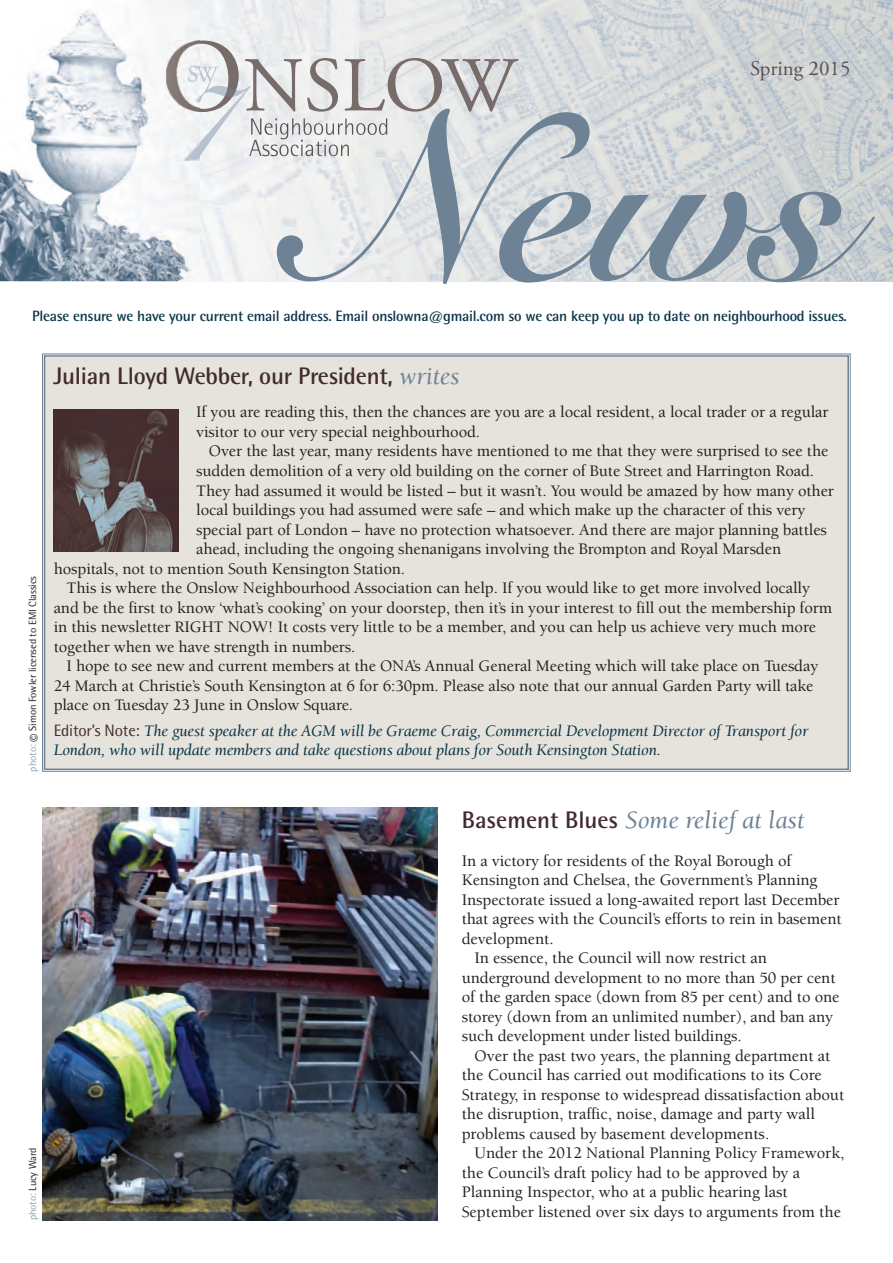
<style>
.page{position:relative;width:893px;height:1263px;background:#fff}
.page>*{position:absolute;margin:0;border:0;box-sizing:border-box;transform-origin:0 0}
.t1{font:235.8px "Snell Roundhand Bold Script";color:#6d8294}
.t2{font:italic 25.5px "Berkeley";color:#6d8294}
.t3{font:700 24px "Rotis Semi Sans";letter-spacing:-.01em;color:#422b2e}
.t4{font:21px "Adobe Garamond Pro";color:#5d514e}
.t5{font:500 16.5px/19.5px "Berkeley";letter-spacing:-.005em;color:#231f20}
.t6{font:italic 16.5px/19.5px "Berkeley";letter-spacing:-.01em;color:#0a3449}
.t7{font:700 15px "Rotis Semi Sans";letter-spacing:-.015em;color:#0a3449}
.t8{font:10.5px "Rotis Semi Sans";letter-spacing:-.005em;color:#231f20}
.s1{color:#8ba5bb}
.s2{font-size:16.5px}
.s3{font-family:"Berkeley";font-weight:400;font-style:italic;font-size:25.5px;color:#6d8294}
.s4{font-family:"Rotis Semi Sans";font-style:normal;color:#422b2e}
.s5{font-family:"Rotis Semi Sans";font-weight:700;font-style:normal;font-size:24px;color:#422b2e}
</style>
<div class="page">
<div style="left:45px;top:357px;width:802px;height:411px;background:#e6e3dc"></div>
<div style="left:44px;top:355px;width:805px;height:415px;border:2px solid #6d8294"></div>
<img style="left:0;top:0;width:893px;height:281px">
<svg style="left:200px;top:41px;width:319px;height:120px"></svg>
<img style="left:166px;top:41px;width:34px;height:120px">
<img style="left:54px;top:410px;width:124px;height:141px">
<img style="left:43px;top:808px;width:395px;height:412px">
<p class="t4" style="left:750px;top:55px;width:102px">Spring 2015</p>
<h1 class="t1" style="left:312px;top:115px;width:538px">News</h1>
<p class="t7" style="left:32px;top:310px;width:816px">Please ensure we have your current email address. Email onslowna@gmail.com so we can keep you up to date on neighbourhood issues.</p>
<p class="t8" style="left:29px;top:771px;width:197px;rotate:-90deg"><span class="s1">photo:</span> <span class="s2">©</span> Simon Fowler licensed to EMI Classics</p>
<h3 class="t3" style="left:54px;top:368px;width:407px">Julian Lloyd Webber, our President, <span class="s3">writes</span></h3>
<p class="t5" style="left:196px;top:403px;width:634px">If you are reading this, then the chances are you are a local resident, a local trader or a regular visitor to our very special neighbourhood.</p>
<p class="t5" style="left:209px;top:442px;width:621px">Over the last year, many residents have mentioned to me that they were surprised to see the</p>
<p class="t5" style="left:196px;top:461px;width:619px">sudden demolition of a very old building on the corner of Bute Street and Harrington Road.</p>
<p class="t5" style="left:196px;top:481px;width:639px">They had assumed it would be listed – but it wasn’t. You would be amazed by how many other</p>
<p class="t5" style="left:196px;top:500px;width:611px">local buildings you had assumed were safe – and which make up the character of this very</p>
<p class="t5" style="left:196px;top:520px;width:632px">special part of London – have no protection whatsoever. And there are major planning battles</p>
<p class="t5" style="left:196px;top:539px;width:586px">ahead, including the ongoing shenanigans involving the Brompton and Royal Marsden</p>
<p class="t5" style="left:54px;top:559px;width:353px">hospitals, not to mention South Kensington Station.</p>
<p class="t5" style="left:66px;top:578px;width:745px">This is where the Onslow Neighbourhood Association can help. If you would like to get more involved locally</p>
<p class="t5" style="left:54px;top:598px;width:780px">and be the first to know ‘what’s cooking’ on your doorstep, then it’s in your interest to fill out the membership form</p>
<p class="t5" style="left:54px;top:617px;width:764px">in this newsletter RIGHT NOW! It costs very little to be a member, and you can help us achieve very much more</p>
<p class="t5" style="left:54px;top:637px;width:303px">together when we have strength in numbers.</p>
<p class="t5" style="left:66px;top:656px;width:753px">I hope to see new and current members at the ONA’s Annual General Meeting which will take place on Tuesday</p>
<p class="t5" style="left:54px;top:676px;width:761px">24 March at Christie’s South Kensington at 6 for 6:30pm. Please also note that our annual Garden Party will take</p>
<p class="t5" style="left:54px;top:695px;width:301px">place on Tuesday 23 June in Onslow Square.</p>
<p class="t6" style="left:54px;top:722px;width:756px"><span class="s4">Editor’s Note:</span> The guest speaker at the AGM will be Graeme Craig, Commercial Development Director of Transport for<br>London, who will update members and take questions about plans for South Kensington Station.</p>
<p class="t8" style="left:29px;top:1220px;width:74px;rotate:-90deg"><span class="s1">photo:</span> Lucy Ward</p>
<h2 class="t2" style="left:462px;top:810px;width:344px"><span class="s5">Basement Blues</span> Some relief at last</h2>
<p class="t5" style="left:462px;top:851px;width:331px">In a victory for residents of the Royal Borough of</p>
<p class="t5" style="left:462px;top:870px;width:357px">Kensington and Chelsea, the Government’s Planning</p>
<p class="t5" style="left:462px;top:890px;width:379px">Inspectorate issued a long-awaited report last December</p>
<p class="t5" style="left:462px;top:909px;width:381px">that agrees with the Council’s efforts to rein in basement</p>
<p class="t5" style="left:462px;top:929px;width:93px">development.</p>
<p class="t5" style="left:474px;top:948px;width:294px">In essence, the Council will now restrict an</p>
<p class="t5" style="left:462px;top:968px;width:375px">underground development to no more than 50 per cent</p>
<p class="t5" style="left:462px;top:987px;width:379px">of the garden space (down from 85 per cent) and to one</p>
<p class="t5" style="left:462px;top:1007px;width:373px">storey (down from an unlimited number), and ban any</p>
<p class="t5" style="left:462px;top:1026px;width:282px">such development under listed buildings.</p>
<p class="t5" style="left:474px;top:1046px;width:357px">Over the past two years, the planning department at</p>
<p class="t5" style="left:462px;top:1065px;width:362px">the Council has carried out modifications to its Core</p>
<p class="t5" style="left:462px;top:1085px;width:384px">Strategy, in response to widespread dissatisfaction about</p>
<p class="t5" style="left:462px;top:1104px;width:355px">the disruption, traffic, noise, damage and party wall</p>
<p class="t5" style="left:462px;top:1124px;width:309px">problems caused by basement developments.</p>
<p class="t5" style="left:474px;top:1143px;width:371px">Under the 2012 National Planning Policy Framework,</p>
<p class="t5" style="left:462px;top:1163px;width:340px">the Council’s draft policy had to be approved by a</p>
<p class="t5" style="left:462px;top:1182px;width:327px">Planning Inspector, who at a public hearing last</p>
<p class="t5" style="left:462px;top:1202px;width:381px">September listened over six days to arguments from the</p>
</div>
